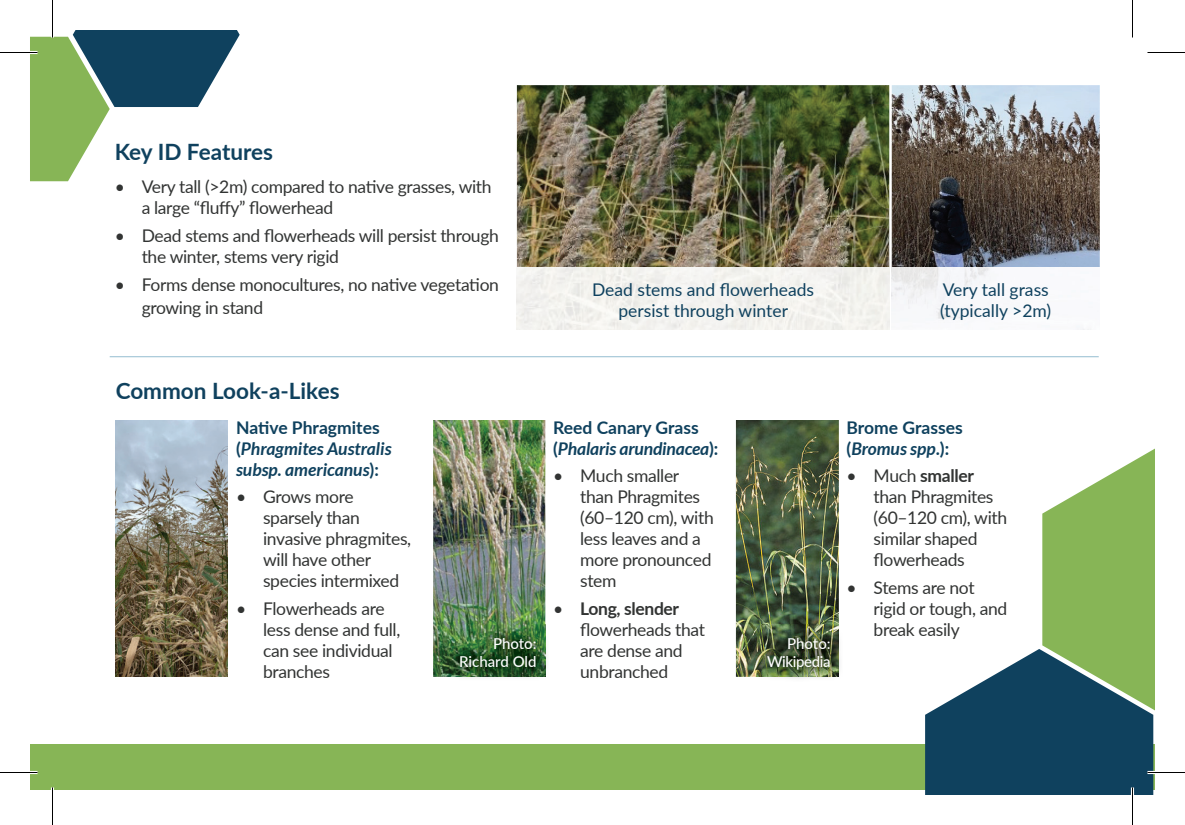
<style>
.page{position:relative;width:1185px;height:825px;background:#fff}
.page>*{position:absolute;margin:0;border:0;box-sizing:border-box;transform-origin:0 0}
.t1{font:700 22.5px "Lato";color:#0f415e}
.t2{font:17.5px/21px "Lato";letter-spacing:-.02em;color:#323433}
.t3{font:italic 700 17.5px/21px "Lato";color:#0f415e}
.t4{font:17.5px/21px "Lato";color:#0f415e;text-align:center}
.t5{font:700 17.5px/21px "Lato";color:#0f415e}
.t6{font:500 15px/18px "Lato";letter-spacing:-.005em;color:#fff;text-align:right}
.t7{font:500 15px/18px "Lato";letter-spacing:-.025em;color:#fff;text-align:right}
.s1{font-style:normal}
.s2{font-weight:700}
.s3{font-style:italic}
</style>
<div class="page">
<div style="left:30px;top:744px;width:1125px;height:46px;background:#87b556"></div>
<hr style="left:110px;top:356px;width:989px;height:1px;background:#94bdd1">
<svg style="left:925px;top:449px;width:230px;height:346px"></svg>
<img style="left:892px;top:85px;width:208px;height:183px">
<img style="left:517px;top:85px;width:372px;height:183px">
<img style="left:433px;top:420px;width:112px;height:257px">
<img style="left:116px;top:420px;width:112px;height:257px">
<svg style="left:30px;top:30px;width:210px;height:151px"></svg>
<div style="left:517px;top:268px;width:572px;height:62px;background:#f3f2ef"></div>
<img style="left:892px;top:268px;width:197px;height:61px">
<img style="left:736px;top:420px;width:103px;height:257px">
<img style="left:485px;top:625px;width:61px;height:53px">
<img style="left:447px;top:625px;width:98px;height:52px">
<img style="left:754px;top:625px;width:85px;height:52px">
<hr style="left:0;top:51px;width:38px;height:3px;background:#fff">
<hr style="left:0;top:771px;width:38px;height:3px;background:#fff">
<hr style="left:1148px;top:771px;width:37px;height:3px;background:#fff">
<hr style="left:51px;top:0;width:3px;height:38px;background:#fff">
<hr style="left:51px;top:788px;width:3px;height:37px;background:#fff">
<hr style="left:1131px;top:788px;width:3px;height:37px;background:#fff">
<hr style="left:0;top:52px;width:38px;height:1px;background:#000">
<hr style="left:1148px;top:52px;width:37px;height:1px;background:#000">
<hr style="left:0;top:772px;width:38px;height:1px;background:#000">
<hr style="left:1148px;top:772px;width:37px;height:1px;background:#000">
<hr style="left:52px;top:0;width:1px;height:38px;background:#000">
<hr style="left:52px;top:788px;width:1px;height:37px;background:#000">
<hr style="left:1132px;top:0;width:1px;height:38px;background:#000">
<hr style="left:1132px;top:788px;width:1px;height:37px;background:#000">
<p class="t1" style="left:115px;top:136px;width:160px">Key ID Features</p>
<p class="t2" style="left:142px;top:175px;width:351px;text-indent:-27px">• Very tall (&gt;2m) compared to native grasses, with a large “fluffy” flowerhead</p>
<p class="t2" style="left:142px;top:224px;width:359px;text-indent:-27px">• Dead stems and flowerheads will persist through the winter, stems very rigid</p>
<p class="t2" style="left:142px;top:273px;width:359px;line-height:22.5px;text-indent:-27px">• Forms dense monocultures, no native vegetation growing in stand</p>
<p class="t4" style="left:592px;top:278px;width:224px">Dead stems and flowerheads persist through winter</p>
<p class="t4" style="left:940px;top:278px;width:113px;text-align:left">Very tall grass (typically &gt;2m)</p>
<p class="t1" style="left:116px;top:374px;width:225px">Common Look-a-Likes</p>
<p class="t3" style="left:236px;top:418px;width:157px"><span class="s1">Native Phragmites (</span>Phragmites Australis subsp. americanus<span class="s1">):</span></p>
<p class="t2" style="left:263px;top:485px;width:150px;text-indent:-27px">• Grows more sparsely than invasive phragmites, will have other species intermixed</p>
<p class="t2" style="left:263px;top:597px;width:139px;text-indent:-27px">• Flowerheads are less dense and full, can see individual branches</p>
<p class="t3" style="left:553px;top:418px;width:167px"><span class="s1">Reed Canary Grass (</span>Phalaris arundinacea<span class="s1">):</span></p>
<p class="t2" style="left:580px;top:464px;width:135px;text-indent:-27px">• Much smaller than Phragmites (60–120 cm), with less leaves and a more pronounced stem</p>
<p class="t2" style="left:580px;top:597px;width:126px;text-indent:-27px">• <span class="s2">Long, slender </span>flowerheads that are dense and unbranched</p>
<p class="t6" style="left:459px;top:634px;width:79px">Photo:<br>Richard Old</p>
<p class="t7" style="left:767px;top:634px;width:65px">Photo:<br>Wikipedia</p>
<p class="t5" style="left:847px;top:416px;width:118px">Brome Grasses (<span class="s3">Bromus spp</span>.):</p>
<p class="t2" style="left:874px;top:464px;width:135px;text-indent:-27px">• Much <span class="s2">smaller </span>than Phragmites (60–120 cm), with similar shaped flowerheads</p>
<p class="t2" style="left:874px;top:576px;width:135px;text-indent:-27px">• Stems are not rigid or tough, and break easily</p>
</div>
